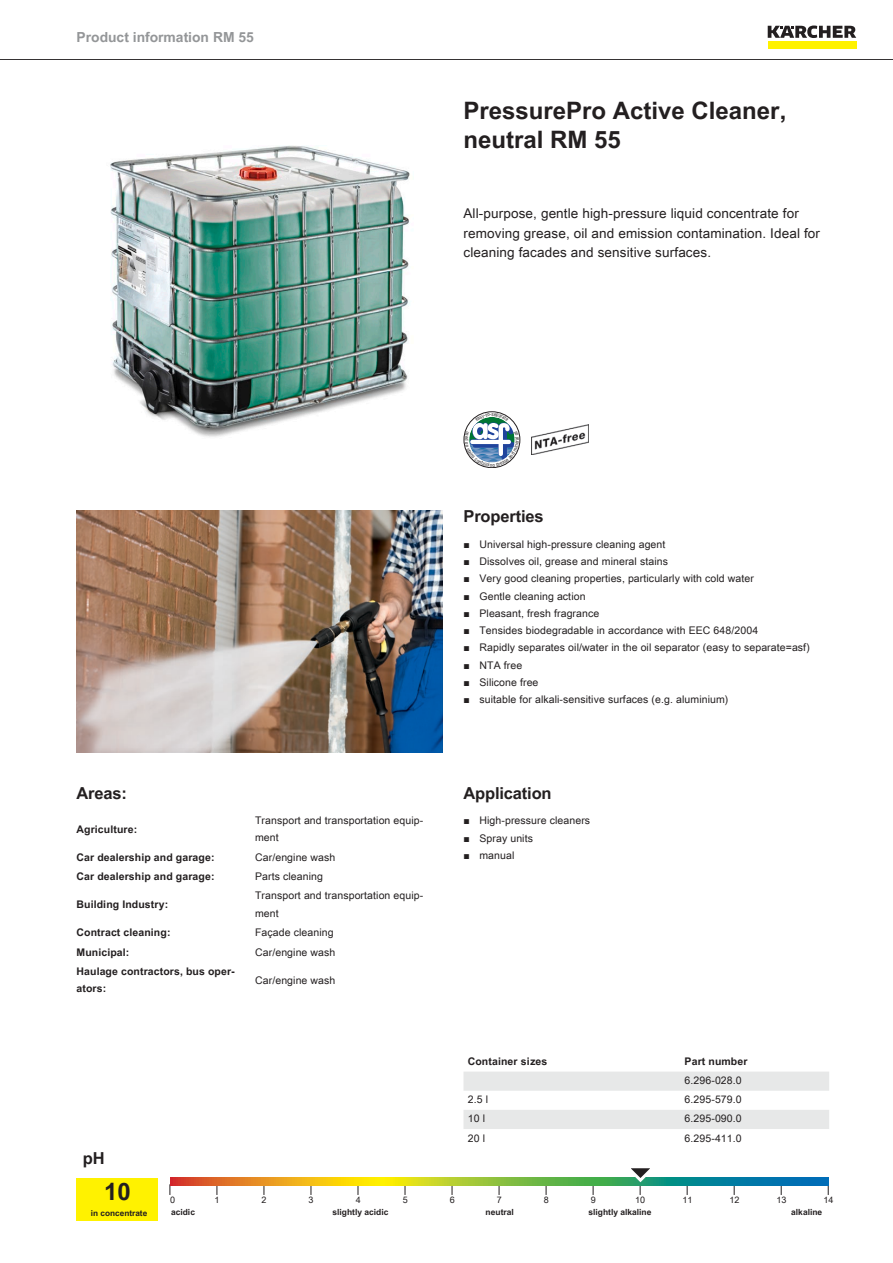
<style>
.page{position:relative;width:893px;height:1263px;background:#fff}
.page>*{position:absolute;margin:0;border:0;box-sizing:border-box;transform-origin:0 0}
.t1{font:700 24px/28.8px "Arial Unicode MS";color:#231f20}
.t2{font:700 16.5px "Arial Unicode MS";letter-spacing:-.01em;color:#231f20}
.t3{font:700 13.8px "Arial Unicode MS";color:#949698}
.t4{font:13.5px/19.5px "Arial Unicode MS";letter-spacing:.01em;color:#231f20}
.t5{font:10.5px/17.2px "Arial Unicode MS";letter-spacing:.01em;color:#231f20}
.t6{font:700 10.5px/17.2px "Arial Unicode MS";letter-spacing:.01em;color:#231f20}
.t7{font:9px "Arial Unicode MS";color:#231f20}
.t8{font:700 8.4px "Arial Unicode MS";color:#231f20}
.t9{font:700 8.25px "Arial Unicode MS";color:#231f20}
.s1{font-family:"Arial"}
</style>
<div class="page">
<hr style="left:0;top:59px;width:893px;height:1px;background:#231f20">
<div style="left:768px;top:42px;width:88px;height:7px;background:#fff200"></div>
<svg style="left:768px;top:26px;width:88px;height:12px"></svg>
<img style="left:110px;top:145px;width:300px;height:292px">
<img style="left:531px;top:424px;width:57px;height:30px">
<img style="left:77px;top:510px;width:365px;height:243px">
<div style="left:77px;top:1178px;width:81px;height:42px;background:#fff200"></div>
<svg style="left:170px;top:1178px;width:658px;height:8px;background:#88a249"></svg>
<svg style="left:623px;top:1168px;width:38px;height:27px"></svg>
<svg style="left:463px;top:1072px;width:366px;height:57px"></svg>
<svg style="left:464px;top:412px;width:56px;height:56px"></svg>
<h3 class="t3" style="left:77px;top:27px;width:179px">Product information RM 55</h3>
<h1 class="t1" style="left:463px;top:97px;width:324px">PressurePro Active Cleaner, neutral RM 55</h1>
<p class="t4" style="left:463px;top:203px;width:358px">All-purpose, gentle high-pressure liquid concentrate for removing grease, oil and emission contamination. Ideal for cleaning facades and sensitive surfaces.</p>
<h2 class="t2" style="left:77px;top:780px;width:52px">Areas:</h2>
<p class="t6" style="left:77px;top:820px;width:62px">Agriculture:</p>
<p class="t5" style="left:255px;top:811px;width:170px">Transport and transportation equip&shy;ment</p>
<p class="t6" style="left:77px;top:848px;width:140px">Car dealership and garage:</p>
<p class="t5" style="left:255px;top:848px;width:82px">Car/engine wash</p>
<p class="t6" style="left:77px;top:868px;width:140px">Car dealership and garage:</p>
<p class="t5" style="left:255px;top:867px;width:69px">Parts cleaning</p>
<p class="t6" style="left:77px;top:896px;width:93px">Building Industry:</p>
<p class="t5" style="left:255px;top:887px;width:170px">Transport and transportation equip&shy;ment</p>
<p class="t6" style="left:77px;top:924px;width:95px">Contract cleaning:</p>
<p class="t5" style="left:255px;top:923px;width:80px">Façade cleaning</p>
<p class="t6" style="left:77px;top:943px;width:54px">Municipal:</p>
<p class="t5" style="left:255px;top:943px;width:82px">Car/engine wash</p>
<p class="t6" style="left:77px;top:963px;width:160px">Haulage contractors, bus oper&shy;ators:</p>
<p class="t5" style="left:255px;top:971px;width:82px">Car/engine wash</p>
<h2 class="t2" style="left:83px;top:1146px;width:23px">pH</h2>
<h2 class="t2" style="left:463px;top:504px;width:82px">Properties</h2>
<p class="t5" style="left:463px;top:535px;width:203px"><span class="s1">■</span> Universal high-pressure cleaning agent</p>
<p class="t5" style="left:463px;top:553px;width:206px"><span class="s1">■</span> Dissolves oil, grease and mineral stains</p>
<p class="t5" style="left:463px;top:570px;width:292px"><span class="s1">■</span> Very good cleaning properties, particularly with cold water</p>
<p class="t5" style="left:463px;top:587px;width:124px"><span class="s1">■</span> Gentle cleaning action</p>
<p class="t5" style="left:463px;top:604px;width:137px"><span class="s1">■</span> Pleasant, fresh fragrance</p>
<p class="t5" style="left:463px;top:622px;width:296px"><span class="s1">■</span> Tensides biodegradable in accordance with EEC 648/2004</p>
<p class="t5" style="left:463px;top:639px;width:348px"><span class="s1">■</span> Rapidly separates oil/water in the oil separator (easy to separate=asf)</p>
<p class="t5" style="left:463px;top:656px;width:60px"><span class="s1">■</span> NTA free</p>
<p class="t5" style="left:463px;top:673px;width:76px"><span class="s1">■</span> Silicone free</p>
<p class="t5" style="left:463px;top:691px;width:266px"><span class="s1">■</span> suitable for alkali-sensitive surfaces (e.g. aluminium)</p>
<h2 class="t2" style="left:463px;top:780px;width:90px">Application</h2>
<p class="t5" style="left:463px;top:812px;width:128px"><span class="s1">■</span> High-pressure cleaners</p>
<p class="t5" style="left:463px;top:829px;width:71px"><span class="s1">■</span> Spray units</p>
<p class="t5" style="left:463px;top:846px;width:52px"><span class="s1">■</span> manual</p>
<p class="t6" style="left:468px;top:1053px;width:81px">Container sizes</p>
<p class="t6" style="left:685px;top:1053px;width:64px">Part number</p>
<p class="t5" style="left:685px;top:1072px;width:59px">6.296-028.0</p>
<p class="t5" style="left:468px;top:1091px;width:22px">2.5 l</p>
<p class="t5" style="left:685px;top:1091px;width:59px">6.295-579.0</p>
<p class="t5" style="left:468px;top:1110px;width:19px">10 l</p>
<p class="t5" style="left:685px;top:1110px;width:59px">6.295-090.0</p>
<p class="t5" style="left:468px;top:1129px;width:19px">20 l</p>
<p class="t5" style="left:685px;top:1129px;width:59px">6.295-411.0</p>
<h1 class="t1" style="left:104px;top:1178px;width:28px">10</h1>
<p class="t7" style="left:170px;top:1193px;width:7px">0</p>
<p class="t7" style="left:215px;top:1193px;width:7px">1</p>
<p class="t7" style="left:262px;top:1193px;width:7px">2</p>
<p class="t7" style="left:309px;top:1193px;width:7px">3</p>
<p class="t7" style="left:356px;top:1193px;width:7px">4</p>
<p class="t7" style="left:403px;top:1193px;width:7px">5</p>
<p class="t7" style="left:450px;top:1193px;width:7px">6</p>
<p class="t7" style="left:497px;top:1193px;width:7px">7</p>
<p class="t7" style="left:544px;top:1193px;width:7px">8</p>
<p class="t7" style="left:591px;top:1193px;width:7px">9</p>
<p class="t7" style="left:635px;top:1193px;width:12px">10</p>
<p class="t7" style="left:682px;top:1193px;width:12px">11</p>
<p class="t7" style="left:729px;top:1193px;width:12px">12</p>
<p class="t7" style="left:776px;top:1193px;width:12px">13</p>
<p class="t7" style="left:823px;top:1193px;width:12px">14</p>
<p class="t9" style="left:91px;top:1207px;width:58px">in concentrate</p>
<p class="t8" style="left:171px;top:1206px;width:25px">acidic</p>
<p class="t8" style="left:333px;top:1206px;width:57px">slightly acidic</p>
<p class="t8" style="left:486px;top:1206px;width:30px">neutral</p>
<p class="t8" style="left:589px;top:1206px;width:64px">slightly alkaline</p>
<p class="t8" style="left:791px;top:1206px;width:33px">alkaline</p>
</div>
